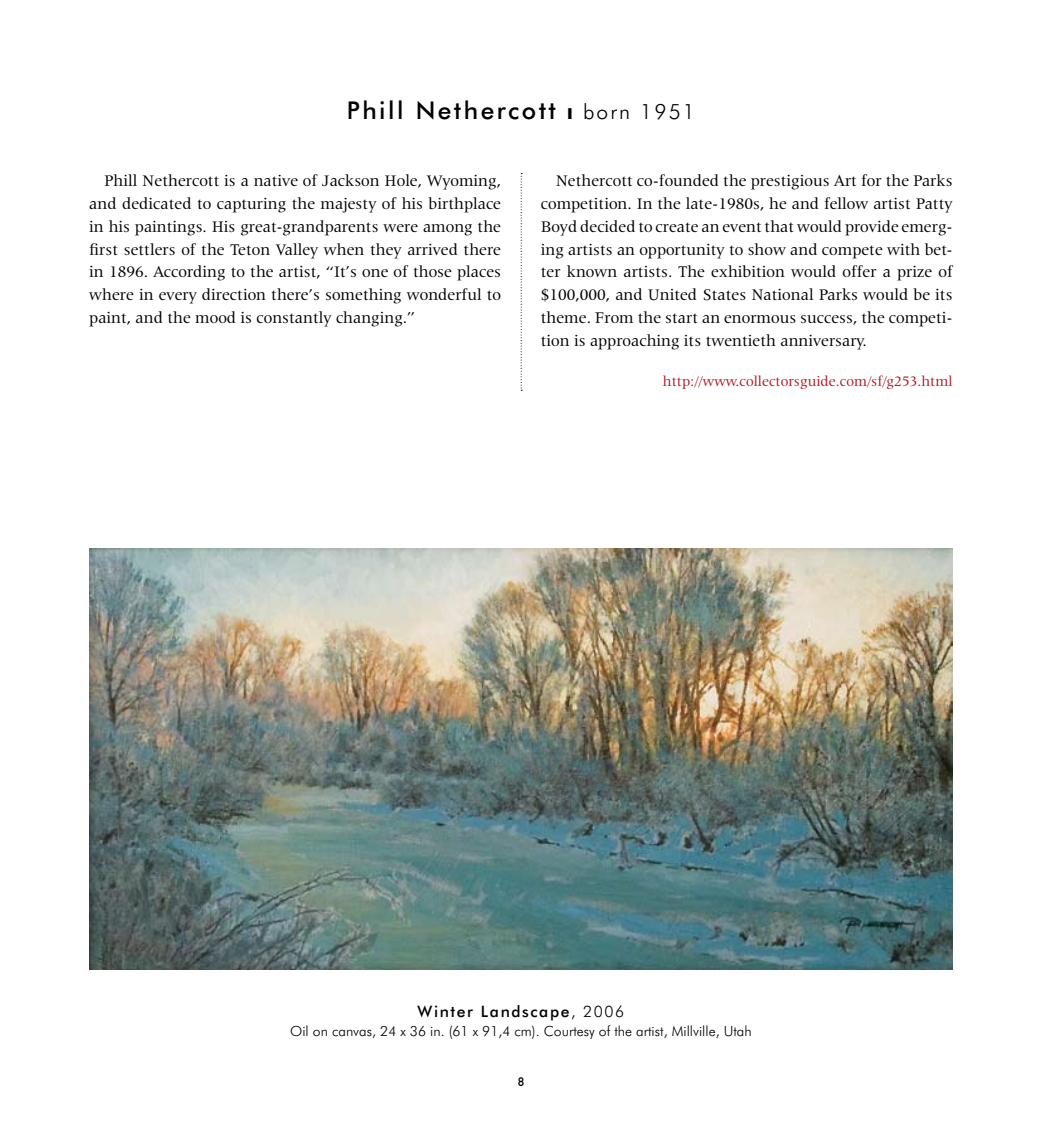
<style>
.page{position:relative;width:1042px;height:1141px;background:#fff}
.page>*{position:absolute;margin:0;border:0;box-sizing:border-box;transform-origin:0 0}
.t1{font:500 24.5px "Futura BT";letter-spacing:.1em;color:#000}
.t2{font:16.62px/22.8px "Latin 725 BT";color:#000;text-align:justify}
.t3{font:500 15.75px "Futura BT";letter-spacing:.1em;color:#000}
.t4{font:14.88px "Latin 725 BT";color:#b11721}
.t5{font:300 14px "Futura BT";color:#000}
.s1{font-weight:300;font-size:21px}
.s2{font-weight:300}
</style>
<div class="page">
<svg style="left:521px;top:173px;width:1px;height:218px"></svg>
<img style="left:89px;top:549px;width:863px;height:421px">
<h1 class="t1" style="left:347px;top:96px;width:349px">Phill Nethercott ❙ <span class="s1">born 1951</span></h1>
<p class="t2" style="left:89px;top:170px;width:413px;text-indent:15px">Phill Nethercott is a native of Jackson Hole, Wyoming, and dedicated to capturing the majesty of his birthplace in his paintings. His great-grandparents were among the first settlers of the Teton Valley when they arrived there in 1896. According to the artist, “It’s one of those places where in every direction there’s something wonderful to paint, and the mood is constantly changing.”</p>
<p class="t2" style="left:541px;top:170px;width:413px;text-indent:15px">Nethercott co-founded the prestigious Art for the Parks competition. In the late-1980s, he and fellow artist Patty Boyd decided to create an event that would provide emerg&shy;ing artists an opportunity to show and compete with bet&shy;ter known artists. The exhibition would offer a prize of $100,000, and United States National Parks would be its theme. From the start an enormous success, the competi&shy;tion is approaching its twentieth anniversary.</p>
<p class="t4" style="left:663px;top:373px;width:291px">http://www.collectorsguide.com/sf/g253.html</p>
<p class="t3" style="left:418px;top:1001px;width:208px">Winter Landscape<span class="s2">, 2006</span></p>
<p class="t5" style="left:290px;top:1022px;width:463px">Oil on canvas, 24 x 36 in. (61 x 91,4 cm). Courtesy of the artist, Millville, Utah</p>
</div>
